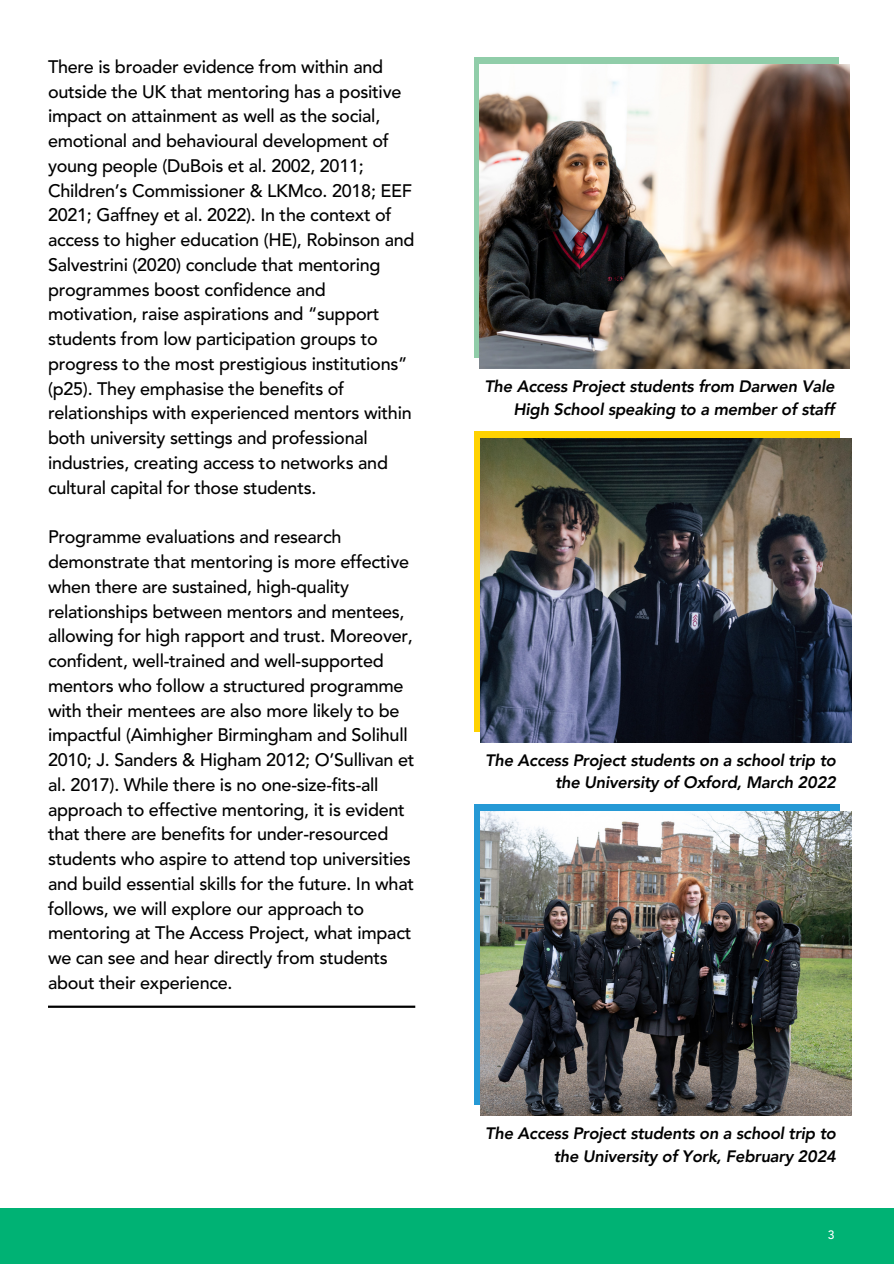
<style>
.page{position:relative;width:894px;height:1264px;background:#fff}
.page>*{position:absolute;margin:0;border:0;box-sizing:border-box;transform-origin:0 0}
.t1{font:500 18px/24.8px "Avenir LT Std";letter-spacing:-.015em;color:#000}
.t2{font:italic 800 16.5px/22.5px "Avenir LT Pro";letter-spacing:-.015em;color:#000;text-align:right}
.t3{font:500 12px "Avenir LT Std";color:#fff}
</style>
<div class="page">
<div style="left:0;top:1207px;width:893px;height:56px;background:#00b274"></div>
<hr style="left:48px;top:1005px;width:367px;height:2px;background:#000">
<div style="left:473px;top:58px;width:365px;height:300px;background:#90cda9"></div>
<img style="left:479px;top:65px;width:370px;height:304px">
<div style="left:473px;top:431px;width:366px;height:300px;background:#ffd200"></div>
<img style="left:480px;top:438px;width:370px;height:304px">
<div style="left:473px;top:804px;width:366px;height:300px;background:#2699d5"></div>
<img style="left:480px;top:811px;width:370px;height:304px">
<h1 class="t1" style="left:48px;top:56px;width:368px">There is broader evidence from within and outside the UK that mentoring has a positive impact on attainment as well as the social, emotional and behavioural development of young people (DuBois et al. 2002, 2011; Children’s Commissioner &amp; LKMco. 2018; EEF 2021; Gaffney et al. 2022). In the context of access to higher education (HE), Robinson and Salvestrini (2020) conclude that mentoring programmes boost confidence and motivation, raise aspirations and “support students from low participation groups to progress to the most prestigious institutions” (p25). They emphasise the benefits of relationships with experienced mentors within both university settings and professional industries, creating access to networks and cultural capital for those students.</h1>
<h1 class="t1" style="left:48px;top:526px;width:368px">Programme evaluations and research demonstrate that mentoring is more effective when there are sustained, high-quality relationships between mentors and mentees, allowing for high rapport and trust. Moreover, confident, well-trained and well-supported mentors who follow a structured programme with their mentees are also more likely to be impactful (Aimhigher Birmingham and Solihull 2010; J. Sanders &amp; Higham 2012; O’Sullivan et al. 2017). While there is no one-size-fits-all approach to effective mentoring, it is evident that there are benefits for under-resourced students who aspire to attend top universities and build essential skills for the future. In what follows, we will explore our approach to mentoring at The Access Project, what impact we can see and hear directly from students about their experience.</h1>
<p class="t2" style="left:484px;top:377px;width:351px">The Access Project students from Darwen Vale<br>High School speaking to a member of staff</p>
<p class="t2" style="left:485px;top:750px;width:352px">The Access Project students on a school trip to the University of Oxford, March 2022</p>
<p class="t2" style="left:485px;top:1123px;width:352px">The Access Project students on a school trip to the University of York, February 2024</p>
<p class="t3" style="left:827px;top:1229px;width:8px">3</p>
</div>
